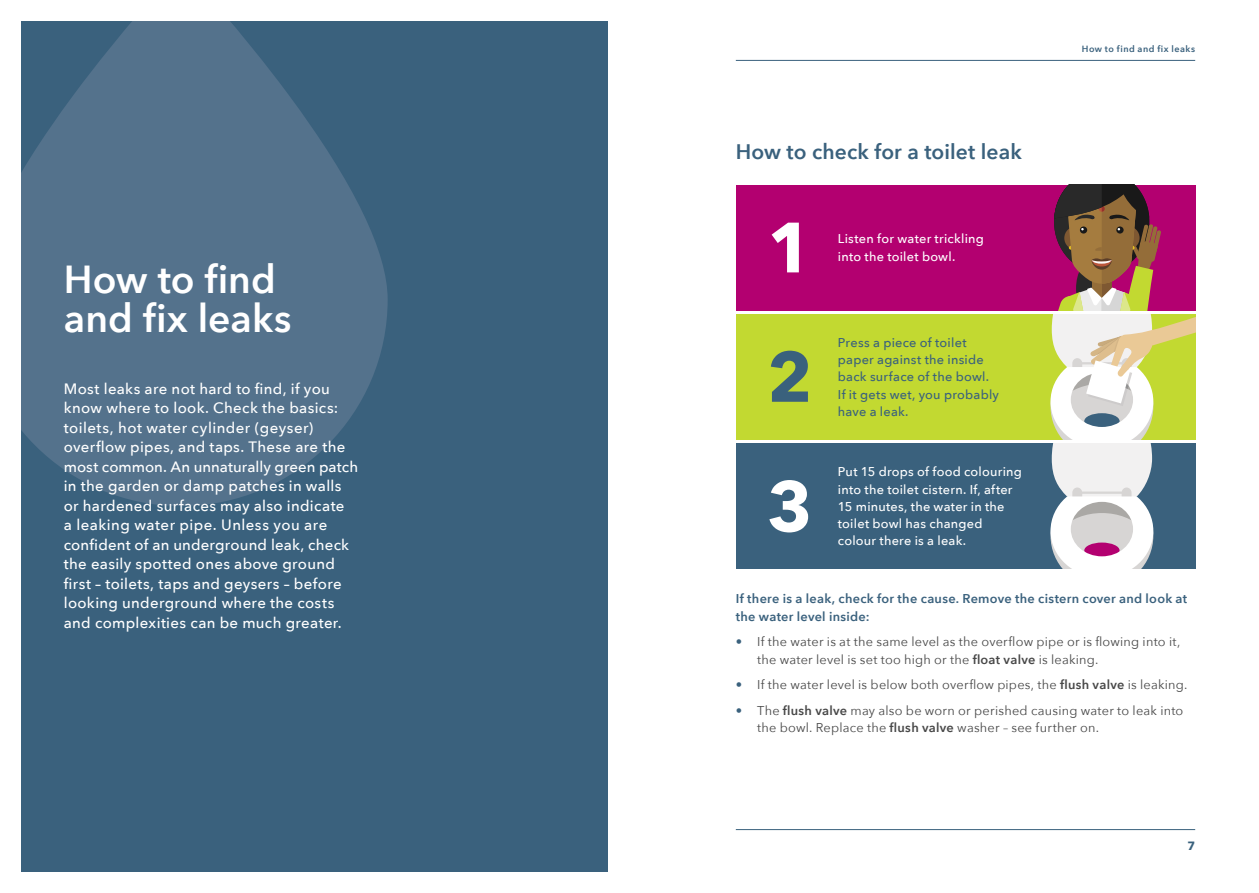
<style>
.page{position:relative;width:1259px;height:893px;background:#fff}
.page>*{position:absolute;margin:0;border:0;box-sizing:border-box;transform-origin:0 0}
.t1{font:700 70.35px "Avenir Next";color:#fff}
.t2{font:700 70.35px "Avenir Next";color:#3a617d}
.t3{font:600 39px/39px "Avenir Next";color:#fff}
.t4{font:600 21px "Avenir Next";letter-spacing:.005em;color:#3a617d}
.t5{font:500 15px/19.5px "Avenir Next";letter-spacing:.02em;color:#fff}
.t6{font:12.75px/17.2px "Avenir Next";letter-spacing:.015em;color:#484848}
.t7{font:500 12.75px/17.2px "Avenir Next";letter-spacing:.02em;color:#fff}
.t8{font:500 12.75px/17.2px "Avenir Next";letter-spacing:.02em;color:#3a617d}
.t9{font:600 12.75px/17.2px "Avenir Next";letter-spacing:.02em;color:#3a617d}
.t10{font:700 12px "Avenir Next";color:#3a617d}
.t11{font:600 9px "Avenir Next";letter-spacing:.06em;color:#3a617d}
.s1{font-weight:700;color:#3a617d}
.s2{font-weight:600}
</style>
<div class="page">
<div style="left:21px;top:21px;width:587px;height:851px;background:#3a617d"></div>
<svg style="left:21px;top:21px;width:367px;height:485px;fill:#54728c"></svg>
<div style="left:736px;top:185px;width:459px;height:125px;background:#b30070"></div>
<div style="left:736px;top:314px;width:459px;height:125px;background:#c2d931"></div>
<div style="left:736px;top:444px;width:459px;height:125px;background:#3a617d"></div>
<svg style="left:1045px;top:185px;width:150px;height:384px"></svg>
<hr style="left:736px;top:60px;width:459px;height:1px;background:#3a617d">
<hr style="left:736px;top:829px;width:459px;height:1px;background:#3a617d">
<h2 class="t3" style="left:64px;top:259px;width:229px">How to find and fix leaks</h2>
<p class="t5" style="left:64px;top:378px;width:296px">Most leaks are not hard to find, if you know where to look. Check the basics: toilets, hot water cylinder (geyser) overflow pipes, and taps. These are the most common. An unnaturally green patch in the garden or damp patches in walls or hardened surfaces may also indicate<br>a leaking water pipe. Unless you are confident of an underground leak, check the easily spotted ones above ground first – toilets, taps and geysers – before looking underground where the costs and complexities can be much greater.</p>
<h3 class="t4" style="left:736px;top:134px;width:287px">How to check for a toilet leak</h3>
<h1 class="t1" style="left:767px;top:187px;width:47px">1</h1>
<h1 class="t2" style="left:767px;top:316px;width:47px">2</h1>
<h1 class="t1" style="left:767px;top:446px;width:47px">3</h1>
<p class="t7" style="left:838px;top:230px;width:148px">Listen for water trickling</p>
<p class="t7" style="left:838px;top:247px;width:119px">into the toilet bowl.</p>
<p class="t8" style="left:838px;top:333px;width:163px">Press a piece of toilet paper against the inside back surface of the bowl.<br>If it gets wet, you probably</p>
<p class="t8" style="left:838px;top:402px;width:72px">have a leak.</p>
<p class="t7" style="left:838px;top:463px;width:186px">Put 15 drops of food colouring into the toilet cistern. If, after<br>15 minutes, the water in the toilet bowl has changed</p>
<p class="t7" style="left:838px;top:532px;width:130px">colour there is a leak.</p>
<p class="t11" style="left:1081px;top:41px;width:115px">How to find and fix leaks</p>
<p class="t9" style="left:736px;top:590px;width:453px">If there is a leak, check for the cause. Remove the cistern cover and look at the water level inside:</p>
<p class="t6" style="left:757px;top:633px;width:425px;text-indent:-21px"><span class="s1">•</span> If the water is at the same level as the overflow pipe or is flowing into it, the water level is set too high or the <span class="s2">float valve</span> is leaking.</p>
<p class="t6" style="left:736px;top:676px;width:453px"><span class="s1">•</span> If the water level is below both overflow pipes, the <span class="s2">flush valve</span> is leaking.</p>
<p class="t6" style="left:757px;top:701px;width:428px;text-indent:-21px"><span class="s1">•</span> The <span class="s2">flush valve</span> may also be worn or perished causing water to leak into the bowl. Replace the <span class="s2">flush valve</span> washer – see further on.</p>
<p class="t10" style="left:1187px;top:836px;width:9px">7</p>
</div>
